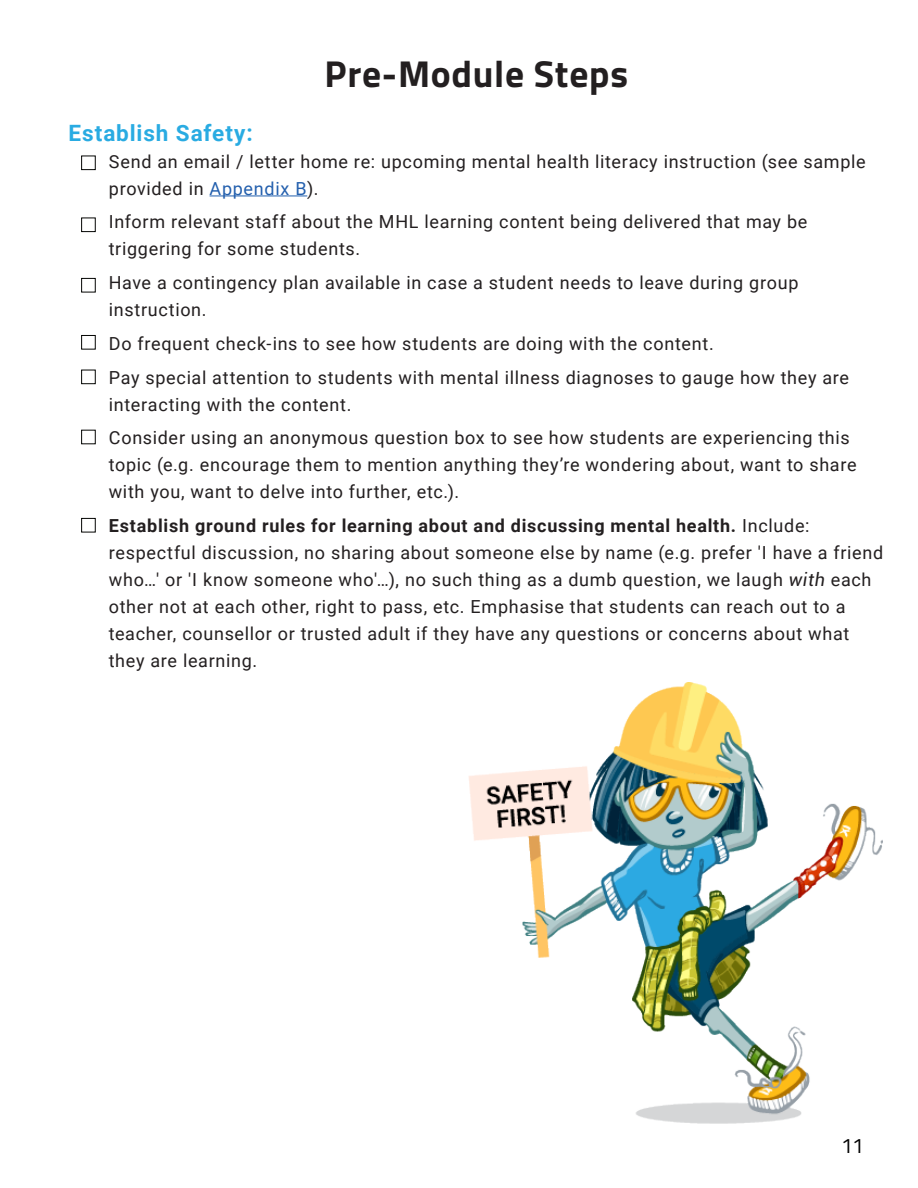
<style>
.page{position:relative;width:918px;height:1188px;background:#fff}
.page>*{position:absolute;margin:0;border:0;box-sizing:border-box;transform-origin:0 0}
.Section_Title{font:700 37.5px "Titillium";letter-spacing:.02em;color:#231f20}
.Paragraph_Section{font:700 22.5px "Roboto";letter-spacing:.04em;color:#29abe2}
.t1{font:21px "Titillium";color:#000}
.t2{font:18px/27px "Roboto";letter-spacing:.04em;color:#231f20}
.s1{color:#235fad}
.s2{font-weight:700}
.s3{font-style:italic}
</style>
<div class="page">
<hr style="left:210px;top:196px;width:97px;height:1px;background:#235fad">
<img style="left:469px;top:683px;width:414px;height:441px">
<div style="left:81px;top:156px;width:15px;height:14px;background:#fff;border:1px solid #040503"></div>
<div style="left:81px;top:218px;width:15px;height:14px;background:#fff;border:1px solid #040503"></div>
<div style="left:81px;top:278px;width:15px;height:14px;background:#fff;border:1px solid #040503"></div>
<div style="left:81px;top:335px;width:15px;height:15px;background:#fff;border:1px solid #040503"></div>
<div style="left:81px;top:370px;width:15px;height:14px;background:#fff;border:1px solid #040503"></div>
<div style="left:81px;top:430px;width:15px;height:14px;background:#fff;border:1px solid #040503"></div>
<div style="left:81px;top:518px;width:15px;height:14px;background:#fff;border:1px solid #040503"></div>
<p class="Section_Title" style="left:325px;top:45px;width:305px">Pre-Module Steps</p>
<p class="Paragraph_Section" style="left:68px;top:117px;width:186px">Establish Safety:</p>
<p class="t2" style="left:109px;top:147px;width:759px;text-indent:-20px">• Send an email / letter home re: upcoming mental health literacy instruction (see sample provided in <span class="s1">Appendix B</span>).</p>
<p class="t2" style="left:109px;top:208px;width:700px;text-indent:-20px">• Inform relevant staff about the MHL learning content being delivered that may be triggering for some students.</p>
<p class="t2" style="left:109px;top:269px;width:691px;text-indent:-20px">• Have a contingency plan available in case a student needs to leave during group instruction.</p>
<p class="t2" style="left:89px;top:329px;width:627px">• Do frequent check-ins to see how students are doing with the content.</p>
<p class="t2" style="left:109px;top:363px;width:742px;text-indent:-20px">• Pay special attention to students with mental illness diagnoses to gauge how they are interacting with the content.</p>
<p class="t2" style="left:109px;top:424px;width:749px;text-indent:-20px">• Consider using an anonymous question box to see how students are experiencing this topic (e.g. encourage them to mention anything they’re wondering about, want to share with you, want to delve into further, etc.).</p>
<p class="t2" style="left:109px;top:512px;width:776px;text-indent:-20px">• <span class="s2">Establish ground rules for learning about and discussing mental health.</span> Include: respectful discussion, no sharing about someone else by name (e.g. prefer 'I have a friend who…' or 'I know someone who'…), no such thing as a dumb question, we laugh <span class="s3">with</span> each other not at each other, right to pass, etc. Emphasise that students can reach out to a teacher, counsellor or trusted adult if they have any questions or concerns about what they are learning.</p>
<p class="t1" style="left:841px;top:1130px;width:24px">11</p>
</div>
